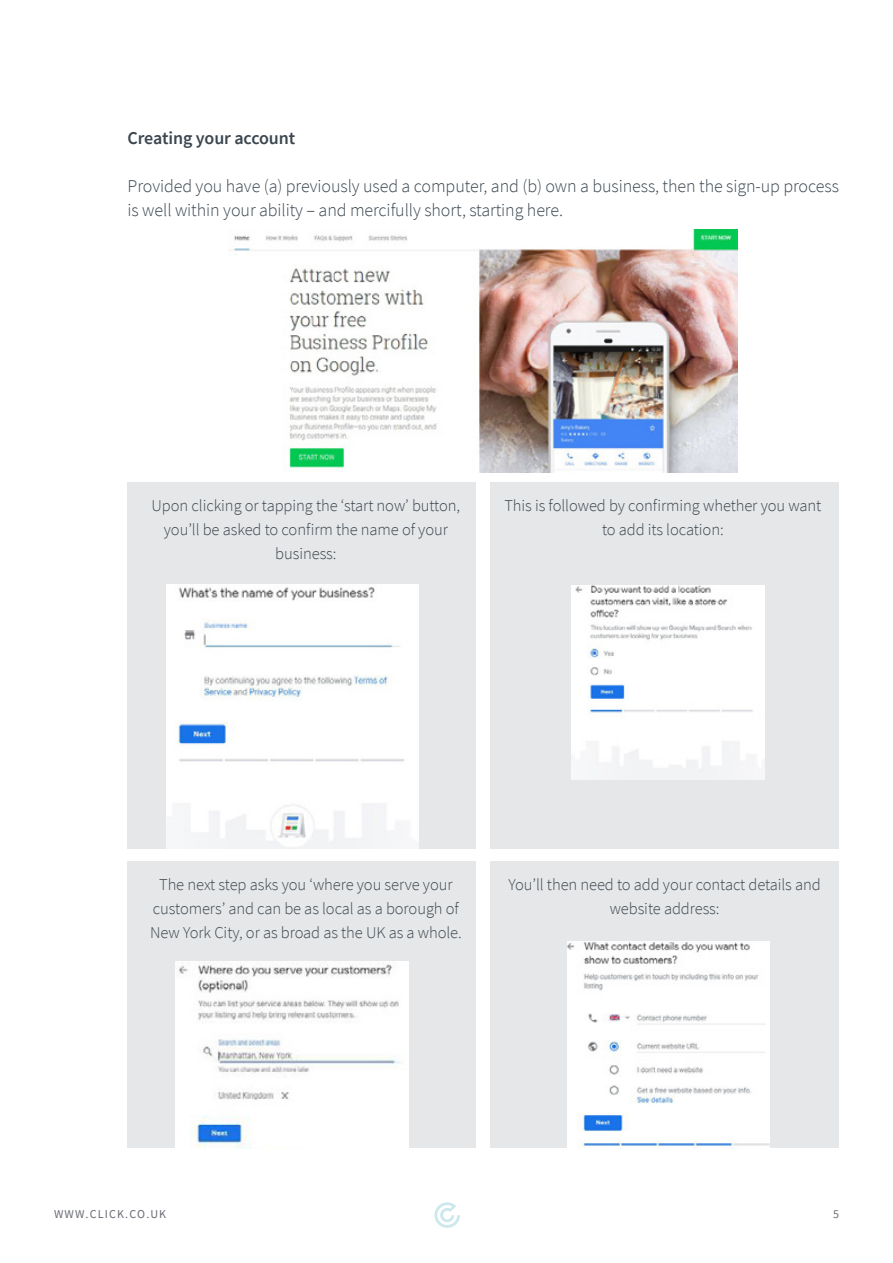
<style>
.page{position:relative;width:893px;height:1263px;background:#fff}
.page>*{position:absolute;margin:0;border:0;box-sizing:border-box;transform-origin:0 0}
.t1{font:300 18px/24px "Source Sans Pro";letter-spacing:-.005em;color:#3b464f}
.t2{font:600 18px "Source Sans Pro";letter-spacing:-.005em;color:#3b464f}
.t3{font:300 16.5px/24px "Source Sans Pro";letter-spacing:-.005em;color:#3b464f;text-align:center}
.t4{font:12px "Source Sans Pro";letter-spacing:.1em;color:#686b73}
</style>
<div class="page">
<svg style="left:434px;top:1202px;width:26px;height:26px"></svg>
<div style="left:128px;top:482px;width:348px;height:366px;background:#e6e7e8"></div>
<div style="left:128px;top:861px;width:348px;height:287px;background:#e6e7e8"></div>
<div style="left:490px;top:482px;width:349px;height:366px;background:#e6e7e8"></div>
<div style="left:490px;top:861px;width:349px;height:287px;background:#e6e7e8"></div>
<img style="left:229px;top:230px;width:509px;height:242px">
<img style="left:166px;top:584px;width:252px;height:264px">
<img style="left:572px;top:585px;width:193px;height:195px">
<img style="left:176px;top:962px;width:233px;height:186px">
<img style="left:567px;top:942px;width:202px;height:206px">
<p class="t2" style="left:128px;top:126px;width:169px">Creating your account</p>
<p class="t1" style="left:128px;top:174px;width:713px">Provided you have (a) previously used a computer, and (b) own a business, then the sign-up process is well within your ability – and mercifully short, starting here.</p>
<p class="t3" style="left:152px;top:493px;width:310px">Upon clicking or tapping the ‘start now’ button, you’ll be asked to confirm the name of your business:</p>
<p class="t3" style="left:504px;top:493px;width:318px">This is followed by confirming whether you want to add its location:</p>
<p class="t3" style="left:150px;top:872px;width:313px">The next step asks you ‘where you serve your customers’ and can be as local as a borough of<br>New York City, or as broad as the UK as a whole.</p>
<p class="t3" style="left:508px;top:872px;width:314px">You’ll then need to add your contact details and website address:</p>
<p class="t4" style="left:54px;top:1206px;width:114px">WWW.CLICK.CO.UK</p>
<p class="t4" style="left:833px;top:1206px;width:7px">5</p>
</div>
